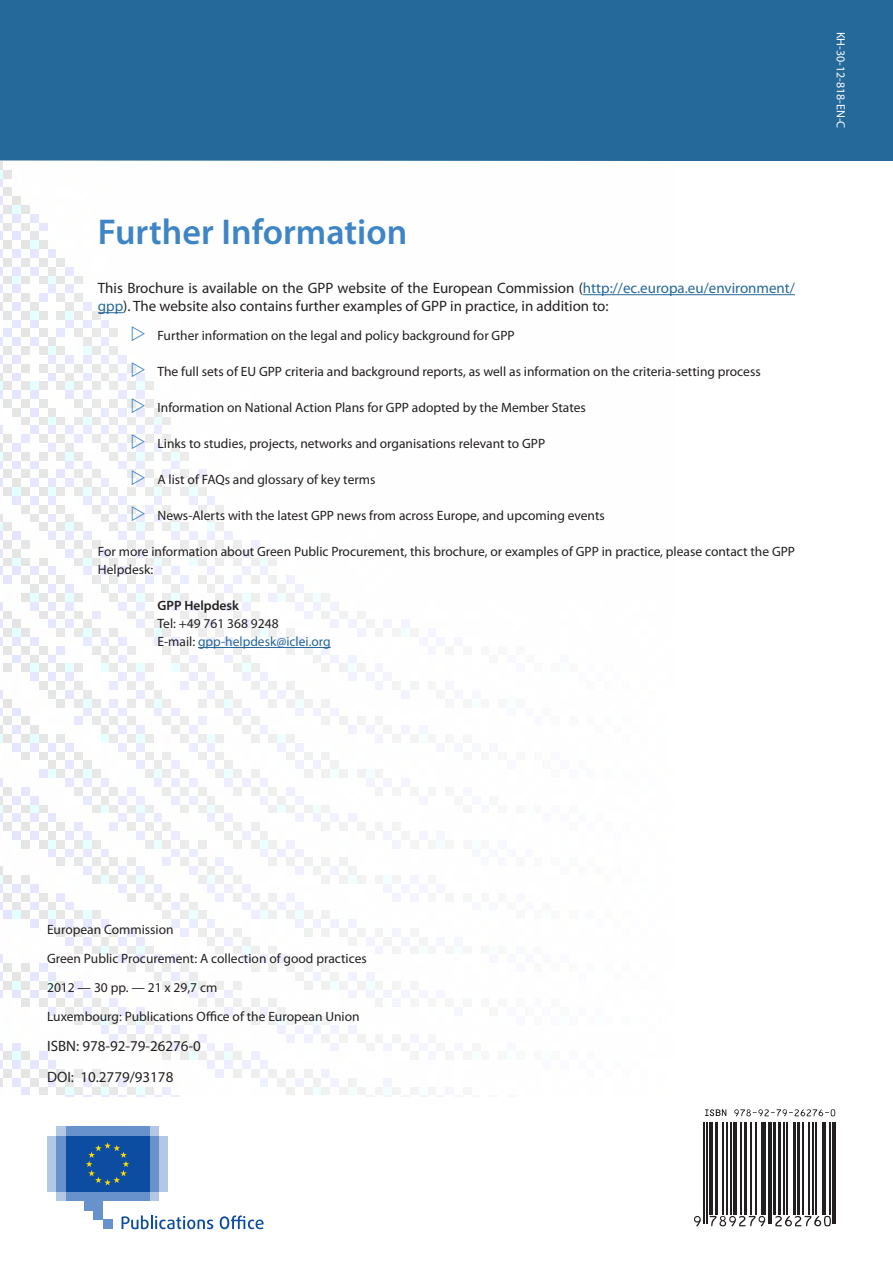
<style>
.page{position:relative;width:893px;height:1263px;background:#fff}
.page>*{position:absolute;margin:0;border:0;box-sizing:border-box;transform-origin:0 0}
.t1{font:600 36px "Myriad Pro";color:#3e85c5}
.t2{font:15px/30.8px "Myriad Pro";color:#231f20}
.t3{font:13.5px/29px "Myriad Pro";color:#231f20}
.t4{font:600 13.5px "Myriad Pro";color:#231f20}
.t5{font:12px "Myriad Pro";color:#fff}
.s1{color:#25689a}
</style>
<div class="page">
<div style="left:0;top:0;width:893px;height:160px;background:#25689a"></div>
<img style="left:0;top:160px;width:674px;height:936px">
<hr style="left:583px;top:294px;width:212px;height:1px;background:#25689a">
<svg style="left:98px;top:312px;width:25px;height:1px"></svg>
<hr style="left:198px;top:647px;width:133px;height:1px;background:#25689a">
<hr style="left:704px;top:1122px;width:1px;height:101px;background:#231f20">
<hr style="left:707px;top:1122px;width:1px;height:101px;background:#231f20">
<hr style="left:709px;top:1122px;width:4px;height:93px;background:#231f20">
<hr style="left:715px;top:1122px;width:2px;height:93px;background:#231f20">
<hr style="left:722px;top:1122px;width:1px;height:93px;background:#231f20">
<hr style="left:726px;top:1122px;width:1px;height:93px;background:#231f20">
<hr style="left:730px;top:1122px;width:1px;height:93px;background:#231f20">
<hr style="left:733px;top:1122px;width:4px;height:93px;background:#231f20">
<hr style="left:740px;top:1122px;width:1px;height:93px;background:#231f20">
<hr style="left:744px;top:1122px;width:3px;height:93px;background:#231f20">
<hr style="left:750px;top:1122px;width:1px;height:93px;background:#231f20">
<hr style="left:755px;top:1122px;width:2px;height:93px;background:#231f20">
<hr style="left:761px;top:1122px;width:1px;height:93px;background:#231f20">
<hr style="left:764px;top:1122px;width:2px;height:93px;background:#231f20">
<hr style="left:768px;top:1122px;width:1px;height:101px;background:#231f20">
<hr style="left:771px;top:1122px;width:1px;height:101px;background:#231f20">
<hr style="left:773px;top:1122px;width:3px;height:93px;background:#231f20">
<hr style="left:778px;top:1122px;width:2px;height:93px;background:#231f20">
<hr style="left:783px;top:1122px;width:1px;height:93px;background:#231f20">
<hr style="left:786px;top:1122px;width:1px;height:93px;background:#231f20">
<hr style="left:793px;top:1122px;width:3px;height:93px;background:#231f20">
<hr style="left:797px;top:1122px;width:3px;height:93px;background:#231f20">
<hr style="left:803px;top:1122px;width:1px;height:93px;background:#231f20">
<hr style="left:808px;top:1122px;width:1px;height:93px;background:#231f20">
<hr style="left:813px;top:1122px;width:1px;height:93px;background:#231f20">
<hr style="left:815px;top:1122px;width:1px;height:93px;background:#231f20">
<hr style="left:822px;top:1122px;width:4px;height:93px;background:#231f20">
<hr style="left:829px;top:1122px;width:1px;height:93px;background:#231f20">
<hr style="left:832px;top:1122px;width:1px;height:101px;background:#231f20">
<hr style="left:835px;top:1122px;width:1px;height:101px;background:#231f20">
<svg style="left:705px;top:1109px;width:21px;height:7px"></svg>
<svg style="left:734px;top:1109px;width:101px;height:7px"></svg>
<svg style="left:694px;top:1216px;width:7px;height:10px"></svg>
<svg style="left:710px;top:1216px;width:55px;height:10px"></svg>
<svg style="left:775px;top:1216px;width:56px;height:10px"></svg>
<div style="left:56px;top:1192px;width:103px;height:9px;background:#b3c8e5"></div>
<div style="left:56px;top:1127px;width:103px;height:9px;background:#b3c8e5"></div>
<div style="left:66px;top:1127px;width:83px;height:9px;background:#6892cc"></div>
<div style="left:66px;top:1192px;width:83px;height:9px;background:#6892cc"></div>
<div style="left:149px;top:1136px;width:10px;height:56px;background:#6892cc"></div>
<div style="left:159px;top:1136px;width:9px;height:56px;background:#b3c8e5"></div>
<div style="left:56px;top:1136px;width:10px;height:56px;background:#6892cc"></div>
<div style="left:47px;top:1136px;width:9px;height:56px;background:#b3c8e5"></div>
<div style="left:84px;top:1192px;width:19px;height:18px;background:#6892cc"></div>
<div style="left:94px;top:1192px;width:9px;height:28px;background:#6892cc"></div>
<div style="left:103px;top:1220px;width:9px;height:9px;background:#6892cc"></div>
<div style="left:66px;top:1136px;width:83px;height:56px;background:#0d4da1"></div>
<svg style="left:86px;top:1142px;width:43px;height:43px"></svg>
<svg style="left:122px;top:1215px;width:91px;height:14px"></svg>
<svg style="left:220px;top:1215px;width:44px;height:14px"></svg>
<svg style="left:132px;top:326px;width:13px;height:15px"></svg>
<svg style="left:132px;top:362px;width:13px;height:15px"></svg>
<svg style="left:132px;top:398px;width:13px;height:15px"></svg>
<svg style="left:132px;top:434px;width:13px;height:15px"></svg>
<svg style="left:132px;top:470px;width:13px;height:15px"></svg>
<svg style="left:132px;top:506px;width:13px;height:15px"></svg>
<h1 class="t1" style="left:98px;top:209px;width:311px">Further Information</h1>
<p class="t2" style="left:98px;top:279px;width:698px;line-height:18px">This Brochure is available on the GPP website of the European Commission (<span class="s1">http://ec.europa.eu/environment/ gpp</span>). The website also contains further examples of GPP in practice, in addition to:</p>
<p class="t3" style="left:157px;top:321px;width:359px">Further information on the legal and policy background for GPP</p>
<p class="t3" style="left:157px;top:357px;width:605px">The full sets of EU GPP criteria and background reports, as well as information on the criteria-setting process</p>
<p class="t3" style="left:157px;top:393px;width:430px">Information on National Action Plans for GPP adopted by the Member States</p>
<p class="t3" style="left:157px;top:429px;width:389px">Links to studies, projects, networks and organisations relevant to GPP</p>
<p class="t3" style="left:157px;top:465px;width:219px">A list of FAQs and glossary of key terms</p>
<p class="t3" style="left:157px;top:501px;width:449px">News-Alerts with the latest GPP news from across Europe, and upcoming events</p>
<p class="t3" style="left:98px;top:542px;width:699px;line-height:18px">For more information about Green Public Procurement, this brochure, or examples of GPP in practice, please contact the GPP<br>Helpdesk:</p>
<p class="t4" style="left:157px;top:597px;width:83px">GPP Helpdesk</p>
<p class="t3" style="left:157px;top:614px;width:175px;line-height:18px">Tel: +49 761 368 9248<br>E-mail: <span class="s1">gpp-helpdesk@iclei.org</span></p>
<p class="t5" style="left:848px;top:32px;width:98px;rotate:90deg">KH-30-12-818-EN-C</p>
<p class="t3" style="left:47px;top:914px;width:321px">European Commission<br>Green Public Procurement: A collection of good practices 2012 — 30 pp. — 21 x 29,7 cm<br>Luxembourg: Publications Office of the European Union</p>
<p class="t2" style="left:47px;top:1031px;width:155px">ISBN: 978-92-79-26276-0<br>DOI: 10.2779/93178</p>
</div>
